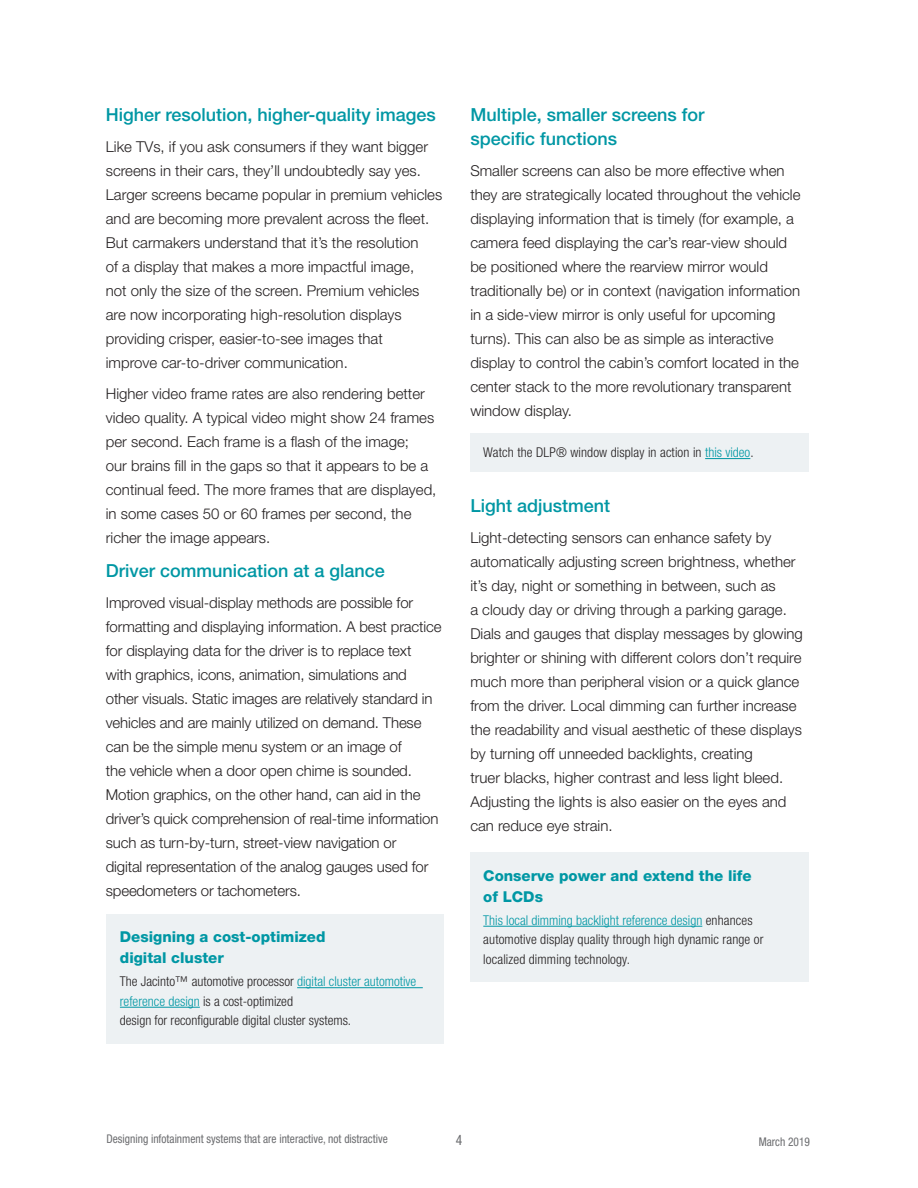
<style>
.page{position:relative;width:918px;height:1188px;background:#fff}
.page>*{position:absolute;margin:0;border:0;box-sizing:border-box;transform-origin:0 0}
.t1{font:500 18px/24px "Helvetica Neue LT Std";color:#0097a4}
.t2{font:300 15px/24px "Helvetica Neue LT Std";color:#231f20}
.t3{font:800 15px/21px "Helvetica Neue LT Std";color:#0097a4}
.t4{font:condensed 14.25px "Helvetica Neue LT Std";color:#6c6d70;scale:.95 1}
.t5{font:300 condensed 13.5px/19.5px "Helvetica Neue LT Std";color:#231f20}
.t6{font:condensed 12px "Helvetica Neue LT Std";color:#6c6d70;scale:.95 1}
.s1{color:#0097a4}
</style>
<div class="page">
<div style="left:106px;top:914px;width:337px;height:129px;background:#edf1f3"></div>
<hr style="left:297px;top:987px;width:126px;height:1px;background:#0097a4">
<hr style="left:120px;top:1007px;width:80px;height:1px;background:#0097a4">
<div style="left:470px;top:433px;width:339px;height:39px;background:#edf1f3"></div>
<hr style="left:705px;top:458px;width:45px;height:1px;background:#0097a4">
<div style="left:470px;top:852px;width:339px;height:130px;background:#edf1f3"></div>
<hr style="left:483px;top:926px;width:219px;height:1px;background:#0097a4">
<p class="t1" style="left:106px;top:102px;width:332px">Higher resolution, higher-quality images</p>
<p class="t2" style="left:106px;top:134px;width:338px">Like TVs, if you ask consumers if they want bigger screens in their cars, they’ll undoubtedly say yes.<br>Larger screens became popular in premium vehicles and are becoming more prevalent across the fleet.<br>But carmakers understand that it’s the resolution<br>of a display that makes a more impactful image,<br>not only the size of the screen. Premium vehicles are now incorporating high-resolution displays providing crisper, easier-to-see images that<br>improve car-to-driver communication.</p>
<p class="t2" style="left:106px;top:381px;width:332px">Higher video frame rates are also rendering better video quality. A typical video might show 24 frames per second. Each frame is a flash of the image;<br>our brains fill in the gaps so that it appears to be a continual feed. The more frames that are displayed, in some cases 50 or 60 frames per second, the richer the image appears.</p>
<p class="t1" style="left:106px;top:558px;width:281px">Driver communication at a glance</p>
<p class="t2" style="left:106px;top:590px;width:337px">Improved visual-display methods are possible for formatting and displaying information. A best practice for displaying data for the driver is to replace text<br>with graphics, icons, animation, simulations and other visuals. Static images are relatively standard in vehicles and are mainly utilized on demand. These can be the simple menu system or an image of<br>the vehicle when a door open chime is sounded.<br>Motion graphics, on the other hand, can aid in the driver’s quick comprehension of real-time information such as turn-by-turn, street-view navigation or<br>digital representation of the analog gauges used for speedometers or tachometers.</p>
<p class="t3" style="left:120px;top:927px;width:207px">Designing a cost-optimized digital cluster</p>
<p class="t5" style="left:120px;top:972px;width:298px">The Jacinto™ automotive processor <span class="s1">digital cluster automotive reference design</span> is a cost-optimized<br>design for reconfigurable digital cluster systems.</p>
<p class="t1" style="left:470px;top:102px;width:236px">Multiple, smaller screens for specific functions</p>
<p class="t2" style="left:470px;top:158px;width:332px">Smaller screens can also be more effective when they are strategically located throughout the vehicle displaying information that is timely (for example, a camera feed displaying the car’s rear-view should be positioned where the rearview mirror would traditionally be) or in context (navigation information in a side-view mirror is only useful for upcoming turns). This can also be as simple as interactive display to control the cabin’s comfort located in the center stack to the more revolutionary transparent window display.</p>
<p class="t5" style="left:483px;top:443px;width:272px">Watch the DLP® window display in action in <span class="s1">this video</span>.</p>
<p class="t1" style="left:470px;top:493px;width:141px">Light adjustment</p>
<p class="t2" style="left:470px;top:525px;width:334px">Light-detecting sensors can enhance safety by automatically adjusting screen brightness, whether it’s day, night or something in between, such as<br>a cloudy day or driving through a parking garage.<br>Dials and gauges that display messages by glowing brighter or shining with different colors don’t require much more than peripheral vision or a quick glance from the driver. Local dimming can further increase the readability and visual aesthetic of these displays by turning off unneeded backlights, creating<br>truer blacks, higher contrast and less light bleed.<br>Adjusting the lights is also easier on the eyes and can reduce eye strain.</p>
<p class="t3" style="left:483px;top:865px;width:270px">Conserve power and extend the life of LCDs</p>
<p class="t5" style="left:483px;top:910px;width:282px"><span class="s1">This local dimming backlight reference design</span> enhances automotive display quality through high dynamic range or localized dimming technology.</p>
<p class="t6" style="left:106px;top:1132px;width:298px">Designing infotainment systems that are interactive, not distractive</p>
<p class="t4" style="left:456px;top:1132px;width:8px">4</p>
<p class="t6" style="left:759px;top:1135px;width:55px">March 2019</p>
</div>
